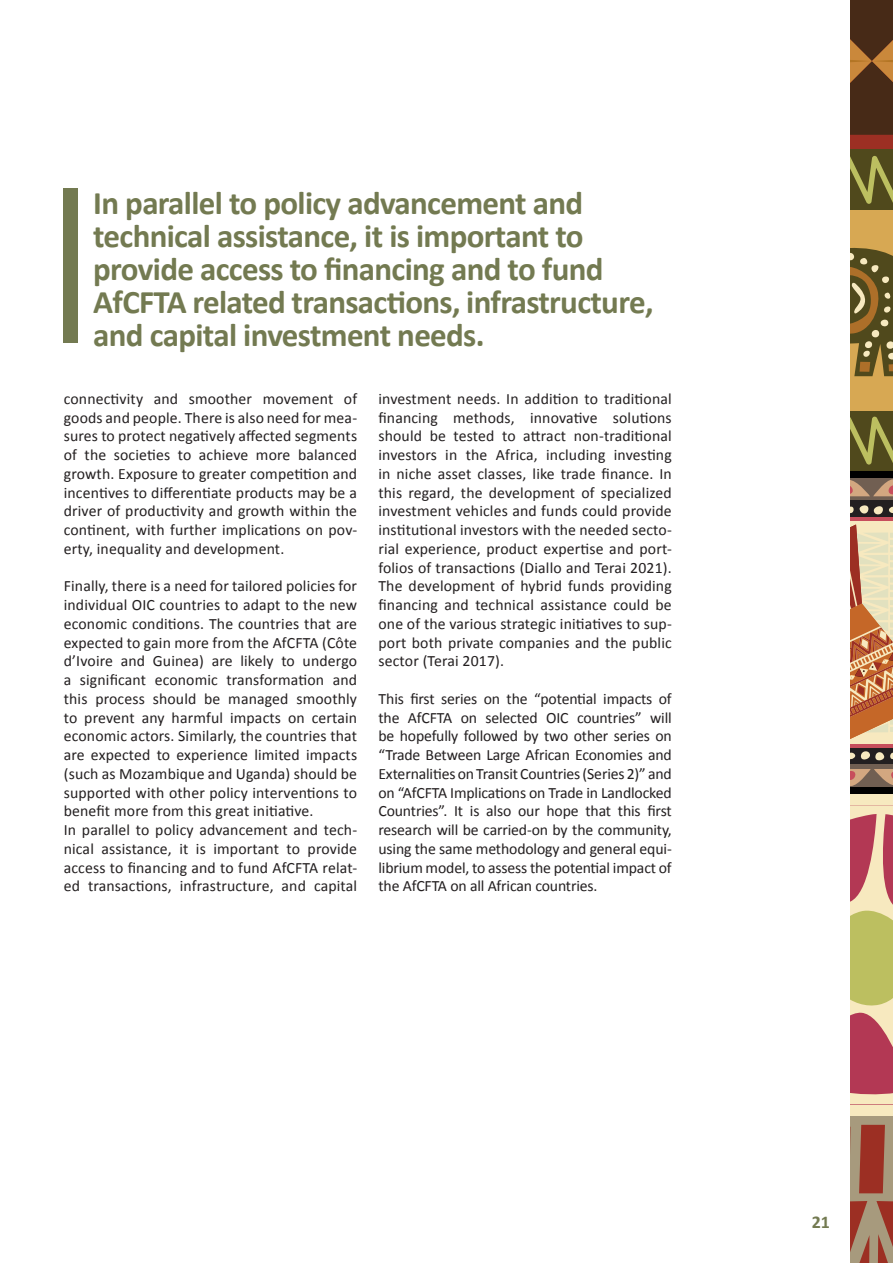
<style>
.page{position:relative;width:893px;height:1263px;background:#fff}
.page>*{position:absolute;margin:0;border:0;box-sizing:border-box;transform-origin:0 0}
.Pull_Quote-1{font:700 33px/33px "Calibri";letter-spacing:-.02em;color:#737a51}
.t1{font:700 18px "Calibri";color:#737a51}
.Bodytext{font:15.75px/18.8px "Calibri";letter-spacing:.01em;color:#231f20;text-align:justify}
</style>
<div class="page">
<div style="left:850px;top:1116px;width:43px;height:147px;background:#a79a7d"></div>
<svg style="left:876px;top:1201px;width:17px;height:62px"></svg>
<svg style="left:850px;top:1201px;width:19px;height:62px"></svg>
<svg style="left:859px;top:1125px;width:26px;height:68px"></svg>
<div style="left:850px;top:794px;width:43px;height:322px;background:#f7e9bf"></div>
<svg style="left:850px;top:0;width:43px;height:1105px"></svg>
<div style="left:64px;top:189px;width:14px;height:154px;background:#737a51"></div>
<p class="Pull_Quote-1" style="left:93px;top:186px;width:562px">In parallel to policy advancement and technical assistance, it is important to provide access to financing and to fund AfCFTA related transactions, infrastructure, and capital investment needs.</p>
<p class="Bodytext" style="left:64px;top:389px;width:295px">connectivity and smoother movement of goods and people. There is also need for mea&shy;sures to protect negatively affected segments of the societies to achieve more balanced growth. Exposure to greater competition and incentives to differentiate products may be a driver of productivity and growth within the continent, with further implications on pov&shy;erty, inequality and development.</p>
<p class="Bodytext" style="left:64px;top:577px;width:295px">Finally, there is a need for tailored policies for individual OIC countries to adapt to the new economic conditions. The countries that are expected to gain more from the AfCFTA (Côte d’Ivoire and Guinea) are likely to undergo a significant economic transformation and this process should be managed smoothly to prevent any harmful impacts on certain economic actors. Similarly, the countries that are expected to experience limited impacts (such as Mozambique and Uganda) should be supported with other policy interventions to benefit more from this great initiative.</p>
<p class="Bodytext" style="left:64px;top:820px;width:295px">In parallel to policy advancement and tech&shy;nical assistance, it is important to provide access to financing and to fund AfCFTA relat&shy;ed transactions, infrastructure, and capital</p>
<p class="Bodytext" style="left:378px;top:389px;width:295px">investment needs. In addition to traditional financing methods, innovative solutions should be tested to attract non-traditional investors in the Africa, including investing in niche asset classes, like trade finance. In this regard, the development of specialized investment vehicles and funds could provide institutional investors with the needed secto&shy;rial experience, product expertise and port&shy;folios of transactions (Diallo and Terai 2021).<br>The development of hybrid funds providing financing and technical assistance could be one of the various strategic initiatives to sup&shy;port both private companies and the public sector (Terai 2017).</p>
<p class="Bodytext" style="left:378px;top:689px;width:295px">This first series on the “potential impacts of the AfCFTA on selected OIC countries” will be hopefully followed by two other series on “Trade Between Large African Economies and Externalities on Transit Countries (Series 2)” and on “AfCFTA Implications on Trade in Landlocked Countries”. It is also our hope that this first research will be carried-on by the community, using the same methodology and general equi&shy;librium model, to assess the potential impact of the AfCFTA on all African countries.</p>
<p class="t1" style="left:812px;top:1210px;width:19px">21</p>
</div>
